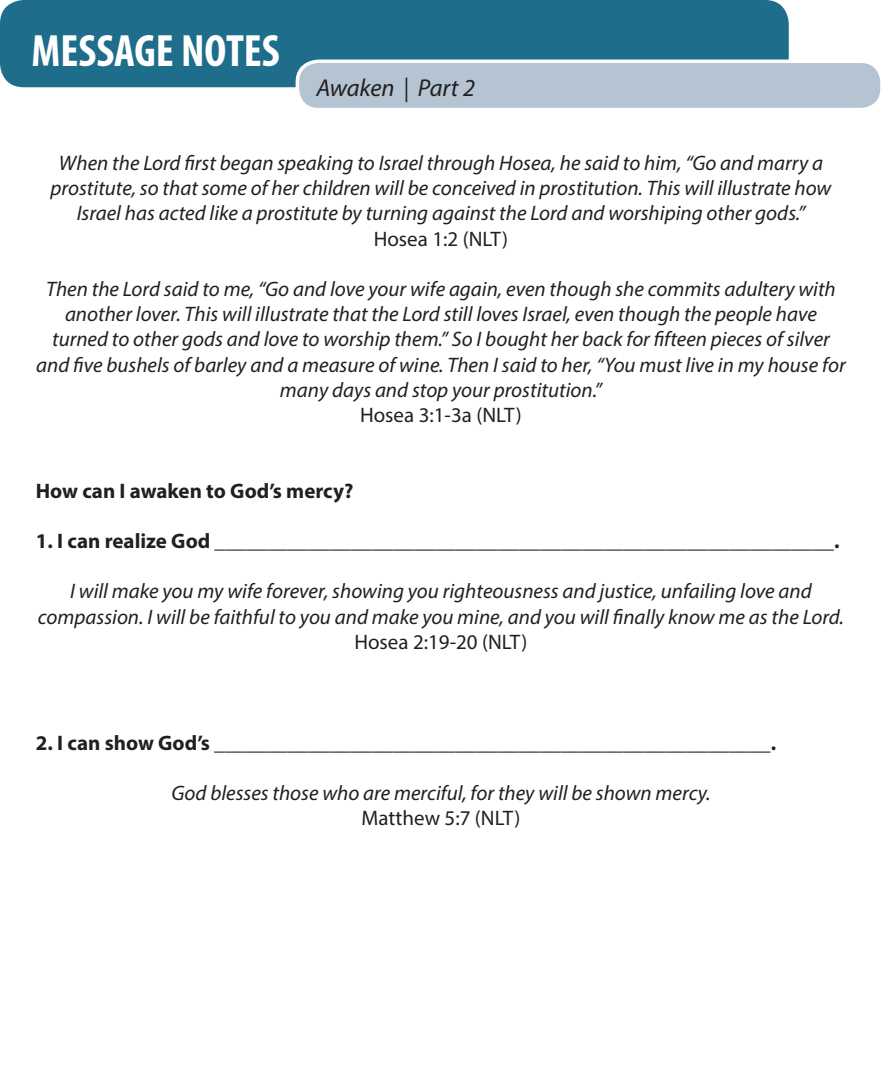
<style>
.page{position:relative;width:882px;height:1071px;background:#fff}
.page>*{position:absolute;margin:0;border:0;box-sizing:border-box;transform-origin:0 0}
.t1{font:700 condensed 45.5px "Myriad Pro";color:#fff}
.t2{font:italic 24.5px "Myriad Pro";letter-spacing:-.005em;color:#231f20}
.t3{font:italic 21px/25.2px "Myriad Pro";color:#231f20;text-align:center}
.t4{font:700 21px "Myriad Pro";color:#231f20}
.t5{font:21px "Myriad Pro";color:#231f20}
</style>
<div class="page">
<div style="left:0;top:0;width:789px;height:87px;background:#1e6d8a;border-radius:24px"></div>
<svg style="left:296px;top:60px;width:585px;height:48px;background:#bac8d5"></svg>
<p class="t1" style="left:32px;top:22px;width:250px">MESSAGE NOTES</p>
<p class="t2" style="left:317px;top:73px;width:160px">Awaken | Part 2</p>
<p class="t3" style="left:51px;top:150px;width:782px">When the Lord first began speaking to Israel through Hosea, he said to him, “Go and marry a prostitute, so that some of her children will be conceived in prostitution. This will illustrate how<br>Israel has acted like a prostitute by turning against the Lord and worshiping other gods.”</p>
<p class="t5" style="left:374px;top:226px;width:136px">Hosea 1:2 (NLT)</p>
<p class="t3" style="left:36px;top:276px;width:811px">Then the Lord said to me, “Go and love your wife again, even though she commits adultery with another lover. This will illustrate that the Lord still loves Israel, even though the people have turned to other gods and love to worship them.” So I bought her back for fifteen pieces of silver and five bushels of barley and a measure of wine. Then I said to her, “You must live in my house for many days and stop your prostitution.”</p>
<p class="t5" style="left:360px;top:402px;width:163px">Hosea 3:1-3a (NLT)</p>
<p class="t4" style="left:36px;top:477px;width:319px">How can I awaken to God’s mercy?</p>
<p class="t4" style="left:36px;top:527px;width:805px">1. I can realize God ___________________________________________________________.</p>
<p class="t3" style="left:38px;top:578px;width:808px">I will make you my wife forever, showing you righteousness and justice, unfailing love and compassion. I will be faithful to you and make you mine, and you will finally know me as the Lord.</p>
<p class="t5" style="left:354px;top:629px;width:175px">Hosea 2:19-20 (NLT)</p>
<p class="t4" style="left:36px;top:729px;width:742px">2. I can show God’s _____________________________________________________.</p>
<p class="t3" style="left:171px;top:780px;width:541px">God blesses those who are merciful, for they will be shown mercy.</p>
<p class="t5" style="left:362px;top:805px;width:160px">Matthew 5:7 (NLT)</p>
</div>
